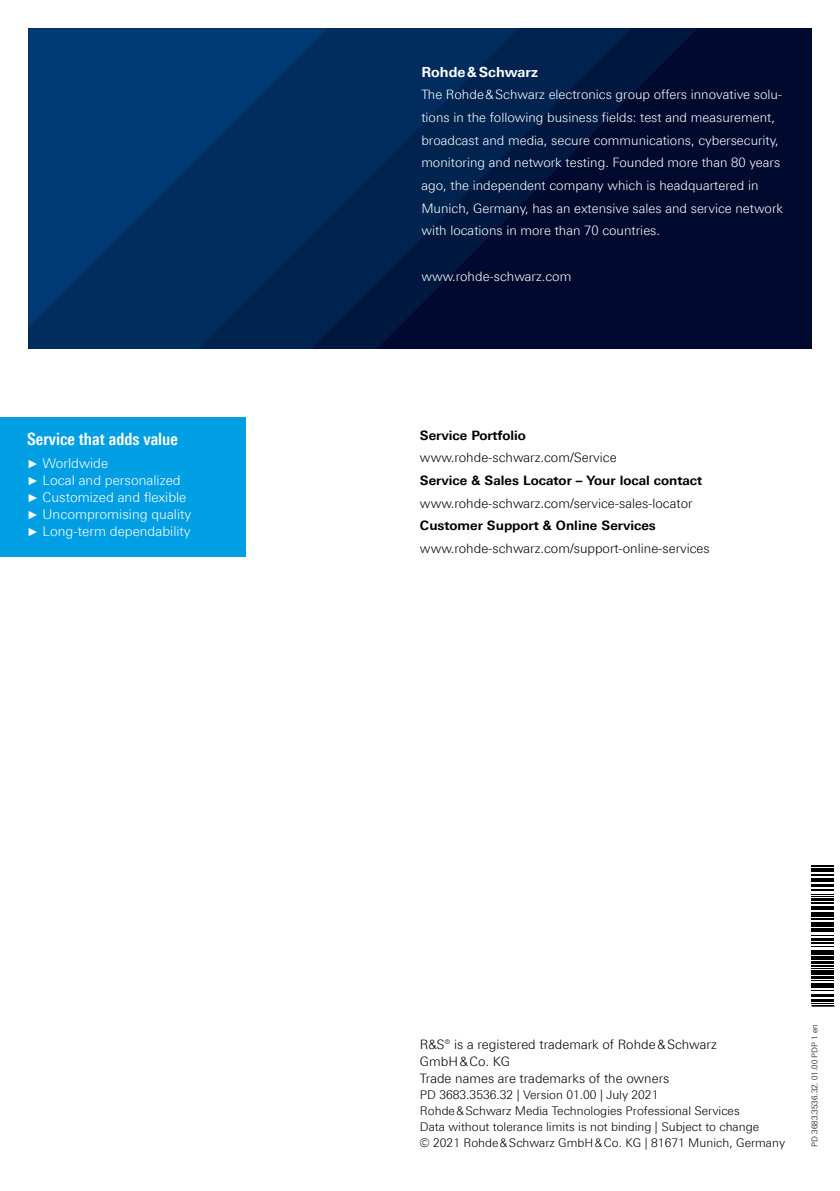
<style>
.page{position:relative;width:840px;height:1191px;background:#fff}
.page>*{position:absolute;margin:0;border:0;box-sizing:border-box;transform-origin:0 0}
.t1{font:700 17px "Linotype Univers 620 Cn";color:#fff}
.t2{font:700 14px "Linotype Univers 630";color:#fff}
.t3{font:300 13.4px/17px "Linotype Univers 330";color:#fff}
.t4{font:300 13px/22.6px "Linotype Univers 330";color:#fff}
.t5{font:300 13px/17px "Linotype Univers 330";color:#000}
.t6{font:700 13px "Linotype Univers 630";color:#000}
.t7{font:300 12px/16px "Linotype Univers 330";color:#000}
.t8{font:300 8px "Linotype Univers 330";color:#000}
.s1{font-family:"Arial";font-weight:400;font-size:11.6px}
</style>
<div class="page">
<div style="left:28px;top:28px;width:783px;height:321px;background:#00092e"></div>
<svg style="left:631px;top:28px;width:65px;height:66px;fill:#00153c"></svg>
<svg style="left:518px;top:28px;width:113px;height:179px"></svg>
<svg style="left:28px;top:28px;width:490px;height:321px"></svg>
<svg style="left:28px;top:28px;width:300px;height:300px;background:#003267"></svg>
<div style="left:0;top:417px;width:245px;height:139px;background:#009ee3"></div>
<hr style="left:811px;top:951px;width:22px;height:4px;background:#000">
<hr style="left:811px;top:983px;width:22px;height:3px;background:#000">
<hr style="left:811px;top:929px;width:22px;height:3px;background:#000">
<hr style="left:811px;top:869px;width:22px;height:3px;background:#000">
<hr style="left:811px;top:879px;width:22px;height:3px;background:#000">
<hr style="left:811px;top:898px;width:22px;height:2px;background:#000">
<hr style="left:811px;top:905px;width:22px;height:3px;background:#000">
<hr style="left:811px;top:999px;width:22px;height:2px;background:#000">
<hr style="left:811px;top:914px;width:22px;height:2px;background:#000">
<hr style="left:811px;top:955px;width:22px;height:3px;background:#000">
<hr style="left:811px;top:874px;width:22px;height:2px;background:#000">
<hr style="left:811px;top:883px;width:22px;height:2px;background:#000">
<hr style="left:811px;top:888px;width:22px;height:2px;background:#000">
<hr style="left:811px;top:902px;width:22px;height:2px;background:#000">
<hr style="left:811px;top:911px;width:22px;height:2px;background:#000">
<hr style="left:811px;top:918px;width:22px;height:2px;background:#000">
<svg style="left:811px;top:922px;width:22px;height:5px"></svg>
<svg style="left:811px;top:909px;width:22px;height:1px"></svg>
<svg style="left:811px;top:935px;width:22px;height:16px"></svg>
<svg style="left:811px;top:894px;width:22px;height:1px"></svg>
<svg style="left:811px;top:1003px;width:22px;height:3px"></svg>
<svg style="left:811px;top:886px;width:22px;height:1px"></svg>
<svg style="left:811px;top:959px;width:22px;height:22px"></svg>
<svg style="left:811px;top:865px;width:22px;height:2px"></svg>
<svg style="left:811px;top:987px;width:22px;height:10px"></svg>
<h1 class="t1" style="left:27px;top:429px;width:152px">Service that adds value</h1>
<p class="t3" style="left:27px;top:454px;width:165px"><span class="s1">►</span> Worldwide<br><span class="s1">►</span> Local and personalized <span class="s1">►</span> Customized and flexible <span class="s1">►</span> Uncompromising quality <span class="s1">►</span> Long-term dependability</p>
<p class="t2" style="left:421px;top:63px;width:118px">Rohde&amp;Schwarz</p>
<p class="t4" style="left:421px;top:83px;width:363px">The Rohde&amp;Schwarz electronics group offers innovative solu&shy;tions in the following business fields: test and measurement, broadcast and media, secure communications, cybersecurity, monitoring and network testing. Founded more than 80 years ago, the independent company which is headquartered in Munich, Germany, has an extensive sales and service network with locations in more than 70 countries.</p>
<p class="t4" style="left:421px;top:265px;width:151px">www.rohde-schwarz.com</p>
<p class="t6" style="left:420px;top:427px;width:107px">Service Portfolio</p>
<p class="t5" style="left:420px;top:449px;width:198px">www.rohde-schwarz.com/Service</p>
<p class="t6" style="left:420px;top:472px;width:283px">Service &amp; Sales Locator – Your local contact</p>
<p class="t5" style="left:420px;top:494px;width:274px">www.rohde-schwarz.com/service-sales-locator</p>
<p class="t6" style="left:420px;top:518px;width:237px">Customer Support &amp; Online Services</p>
<p class="t5" style="left:420px;top:539px;width:291px">www.rohde-schwarz.com/support-online-services</p>
<p class="t5" style="left:420px;top:1035px;width:298px">R&amp;S® is a registered trademark of Rohde&amp;Schwarz<br>GmbH&amp;Co. KG<br>Trade names are trademarks of the owners</p>
<p class="t7" style="left:420px;top:1086px;width:366px">PD 3683.3536.32 | Version 01.00 | July 2021<br>Rohde&amp;Schwarz Media Technologies Professional Services<br>Data without tolerance limits is not binding | Subject to change<br>© 2021 Rohde&amp;Schwarz GmbH&amp;Co. KG | 81671 Munich, Germany</p>
<p class="t8" style="left:809px;top:1146px;width:124px;rotate:-90deg">PD 3683.3536.32. 01.00 PDP 1 en</p>
</div>
